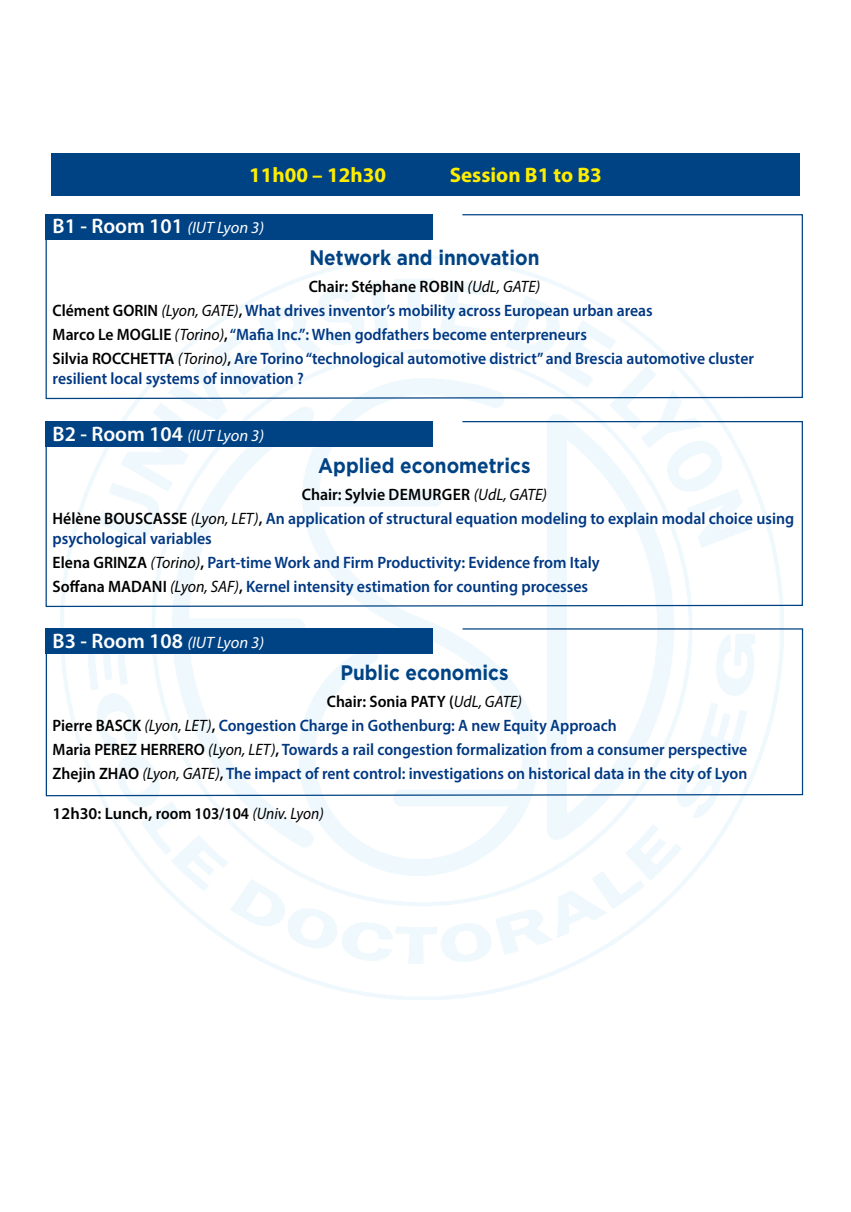
<style>
.page{position:relative;width:851px;height:1212px;background:#fff}
.page>*{position:absolute;margin:0;border:0;box-sizing:border-box;transform-origin:0 0}
.t1{font:600 21px "Myriad Pro";color:#fff}
.t2{font:700 21px "Gotham";color:#004384;scale:.9 1}
.t3{font:700 21px "Myriad Pro";color:#ffed00}
.t4{font:600 16.5px/24px "Myriad Pro";color:#003882;scale:.95 1}
.t5{font:600 16.5px/24px "Myriad Pro";color:#003882;scale:.96 1}
.t6{font:600 16.5px "Myriad Pro";color:#000}
.t7{font:600 16.5px "Myriad Pro";color:#000;scale:.96 1}
.t8{font:600 16.5px "Myriad Pro";color:#000;scale:.95 1}
.s1{font-weight:400;font-style:italic;font-size:16.5px}
.s2{color:#000}
.s3{font-weight:400;font-style:italic;color:#000}
.s4{font-weight:400;font-style:italic}
</style>
<div class="page">
<svg style="left:45px;top:214px;width:758px;height:186px"></svg>
<div style="left:46px;top:214px;width:386px;height:26px;background:#004384"></div>
<svg style="left:45px;top:420px;width:758px;height:188px"></svg>
<div style="left:46px;top:421px;width:386px;height:25px;background:#004384"></div>
<svg style="left:45px;top:628px;width:758px;height:169px"></svg>
<div style="left:46px;top:628px;width:387px;height:26px;background:#004384"></div>
<div style="left:51px;top:153px;width:748px;height:43px;background:#004384"></div>
<p class="t3" style="left:249px;top:161px;width:138px">11h00 – 12h30</p>
<p class="t3" style="left:449px;top:161px;width:154px">Session B1 to B3</p>
<p class="t1" style="left:53px;top:213px;width:213px">B1 - Room 101 <span class="s1">(IUT Lyon 3)</span></p>
<p class="t2" style="left:309px;top:246px;width:257px">Network and innovation</p>
<p class="t4" style="left:53px;top:274px;width:739px;text-indent:256px"><span class="s2">Chair: Stéphane Robi n</span> <span class="s3">(UdL, GATE)<br></span><span class="s2">Clément GORIN</span> <span class="s3">(Lyon, GATE)</span><span class="s2">,</span> What drives inventor’s mobility across European urban areas<br><span class="s2">Marco Le MOGLIE</span> <span class="s3">(Torino)</span><span class="s2">,</span> “Mafia Inc.”: When godfathers become enterpreneurs<br><span class="s2">Silvia ROCCHETTA</span> <span class="s3">(Torino)</span><span class="s2">,</span> Are Torino “technological automotive district” and Brescia automotive cluster</p>
<p class="t4" style="left:53px;top:366px;width:266px">resilient local systems of innovation ?</p>
<p class="t1" style="left:53px;top:420px;width:213px">B2 - Room 104 <span class="s1">(IUT Lyon 3)</span></p>
<p class="t2" style="left:318px;top:453px;width:237px">Applied econometrics</p>
<p class="t7" style="left:302px;top:484px;width:102px">Chair: Sylvie Demurger</p>
<p class="t5" style="left:53px;top:482px;width:773px;text-indent:421px"><span class="s3">(UdL, GATE)<br></span><span class="s2">Hélène BOUSCASSE</span> <span class="s3">(Lyon, LET)</span><span class="s2">,</span> An application of structural equation modeling to explain modal choice using</p>
<p class="t5" style="left:53px;top:526px;width:571px">psychological variables<br><span class="s2">Elena GRINZA</span> <span class="s3">(Torino)</span><span class="s2">,</span> Part-time Work and Firm Productivity: Evidence from Italy<br><span class="s2">Soffana MADANI</span> <span class="s3">(Lyon, SAF)</span><span class="s2">,</span> Kernel intensity estimation for counting processes</p>
<p class="t1" style="left:53px;top:628px;width:213px">B3 - Room 108 <span class="s1">(IUT Lyon 3)</span></p>
<p class="t2" style="left:340px;top:661px;width:188px">Public economics</p>
<p class="t8" style="left:327px;top:691px;width:108px">Chair: Sonia Paty</p>
<p class="t4" style="left:53px;top:689px;width:732px;text-indent:396px"><span class="s2">(</span><span class="s3">UdL, GATE)<br></span><span class="s2">Pierre BASCK</span> <span class="s3">(Lyon, LET)</span><span class="s2">,</span> Congestion Charge in Gothenburg: A new Equity Approach<br><span class="s2">Maria PEREZ HERRERO</span> <span class="s3">(Lyon, LET)</span><span class="s2">,</span> Towards a rail congestion formalization from a consumer perspective <span class="s2">Zhejin ZHAO</span> <span class="s3">(Lyon, GATE)</span><span class="s2">,</span> The impact of rent control: investigations on historical data in the city of Lyon</p>
<p class="t6" style="left:53px;top:803px;width:272px">12h30: Lunch, room 103/104 <span class="s4">(Univ. Lyon)</span></p>
</div>
